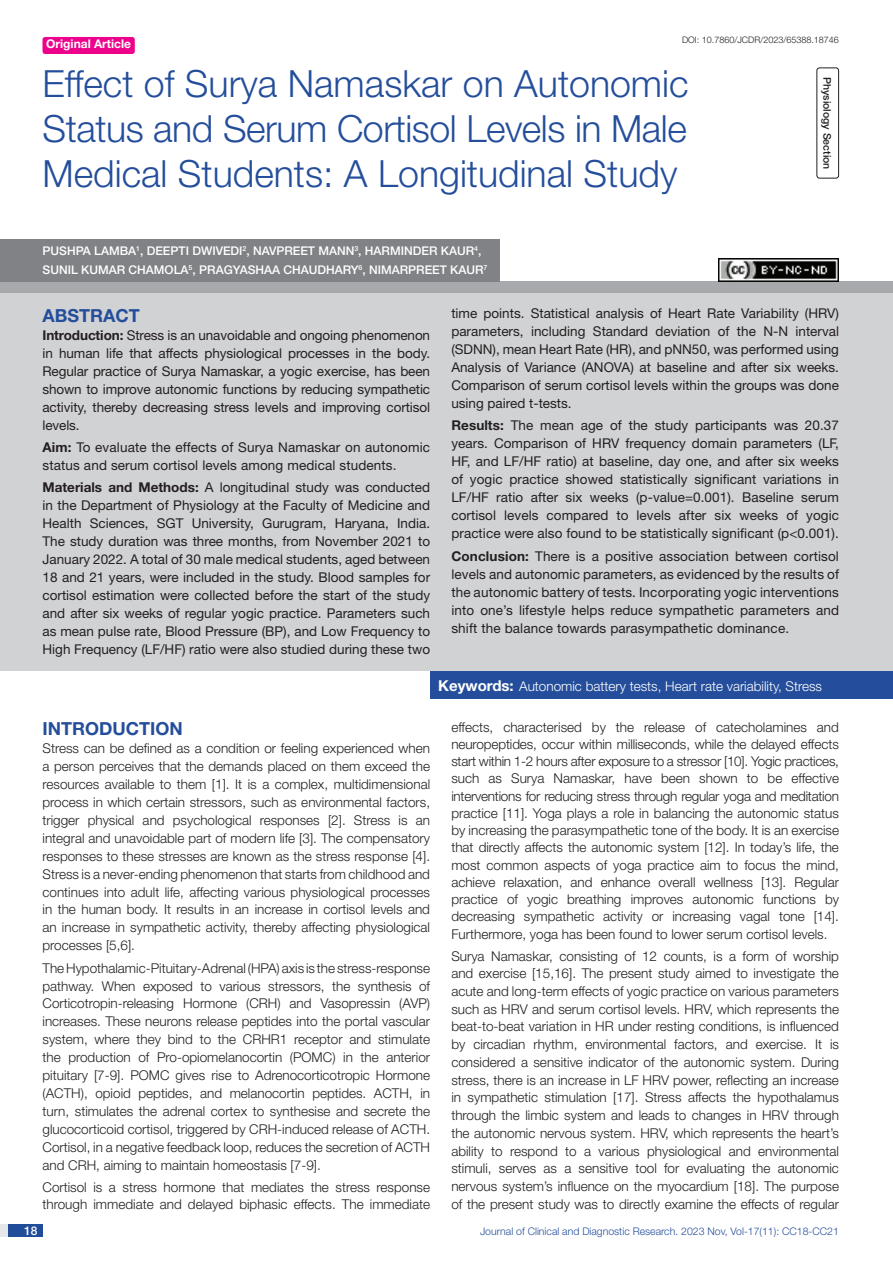
<style>
.page{position:relative;width:893px;height:1263px;background:#fff}
.page>*{position:absolute;margin:0;border:0;box-sizing:border-box;transform-origin:0 0}
.t1{font:300 37.5px/45px "Helvetica Neue";color:#244e9b;text-align:justify}
.Heading{font:700 18px "Helvetica Neue";color:#244e9b}
.Abstract_head{font:700 18px "Helvetica Neue";color:#244e9b}
.Body_text{font:300 13.5px/18px "Helvetica Neue";color:#231f20;text-align:justify}
.Abstract_Text{font:13.5px/18px "Helvetica Neue";letter-spacing:.005em;color:#231f20;text-align:justify}
.Key_words{font:300 13.5px "Helvetica Neue";color:#fff}
.Author{font:500 12px/18.8px "Helvetica Neue";color:#fff}
.t2{font:700 12px "Helvetica Neue";color:#fff}
.t3{font:300 10.5px "Helvetica Neue";color:#244e9b}
.section{font:500 10.5px "Helvetica Neue";color:#231f20}
.DOI{font:300 9px "Helvetica Neue";color:#231f20}
.s1{font-weight:700}
.s2{font-weight:700;font-size:15px}
</style>
<div class="page">
<div style="left:0;top:1224px;width:43px;height:13px;background:#e6e7e9"></div>
<div style="left:8px;top:1224px;width:35px;height:13px;background:#214c99"></div>
<div style="left:43px;top:37px;width:92px;height:17px;background:#ed028c;border-radius:3px"></div>
<div style="left:816px;top:67px;width:23px;height:111px;border:1px solid #231f20;border-radius:3px"></div>
<div style="left:0;top:281px;width:893px;height:12px;background:#a8a9ad"></div>
<div style="left:0;top:239px;width:499px;height:42px;background:#808285"></div>
<div style="left:0;top:293px;width:893px;height:378px;background:#d1d2d4"></div>
<div style="left:430px;top:671px;width:463px;height:28px;background:#244e9b"></div>
<img style="left:719px;top:259px;width:120px;height:22px">
<p class="t2" style="left:46px;top:37px;width:87px">Original Article</p>
<p class="DOI" style="left:682px;top:35px;width:158px">DOI: 10.7860/JCDR/2023/65388.18746</p>
<p class="t1" style="left:43px;top:60px;width:648px">Effect of Surya Namaskar on Autonomic Status and Serum Cortisol Levels in Male Medical Students: A Longitudinal Study</p>
<p class="Author" style="left:43px;top:241px;width:446px">PUSHPA LAMBA<sup>1</sup>, DEEPTI DWIVEDI<sup>2</sup>, NAVPREET MANN <sup>3</sup>, HARMINDER KAUR<sup>4</sup>,<br>SUNIL KUMAR CHAMOLA<sup>5</sup>, PRAGYASHAA CHAUDHARY<sup>6</sup>, NIMARPREET KAUR<sup>7</sup></p>
<p class="section" style="left:834px;top:77px;width:94px;rotate:90deg">PHYSIOLOGY SECTION</p>
<p class="Abstract_head" style="left:43px;top:304px;width:99px">ABSTRACT</p>
<p class="Abstract_Text" style="left:43px;top:326px;width:389px"><span class="s1">Introduction:</span> Stress is an unavoidable and ongoing phenomenon in human life that affects physiological processes in the body.<br>Regular practice of Surya Namaskar, a yogic exercise, has been shown to improve autonomic functions by reducing sympathetic activity, thereby decreasing stress levels and improving cortisol levels.</p>
<p class="Abstract_Text" style="left:43px;top:438px;width:389px"><span class="s1">Aim:</span> To evaluate the effects of Surya Namaskar on autonomic status and serum cortisol levels among medical students.</p>
<p class="Abstract_Text" style="left:43px;top:478px;width:389px"><span class="s1">Materials and Methods:</span> A longitudinal study was conducted in the Department of Physiology at the Faculty of Medicine and Health Sciences, SGT University, Gurugram, Haryana, India.<br>The study duration was three months, from November 2021 to January 2022. A total of 30 male medical students, aged between 18 and 21 years, were included in the study. Blood samples for cortisol estimation were collected before the start of the study and after six weeks of regular yogic practice. Parameters such as mean pulse rate, Blood Pressure (BP), and Low Frequency to High Frequency (LF/HF) ratio were also studied during these two</p>
<p class="Abstract_Text" style="left:451px;top:304px;width:389px">time points. Statistical analysis of Heart Rate Variability (HRV) parameters, including Standard deviation of the N-N interval (SDNN), mean Heart Rate (HR), and pNN50, was performed using Analysis of Variance (ANOVA) at baseline and after six weeks.<br>Comparison of serum cortisol levels within the groups was done using paired t-tests.</p>
<p class="Abstract_Text" style="left:451px;top:416px;width:389px"><span class="s1">Results:</span> The mean age of the study participants was 20.37 years. Comparison of HRV frequency domain parameters (LF, HF, and LF/HF ratio) at baseline, day one, and after six weeks of yogic practice showed statistically significant variations in LF/HF ratio after six weeks (p-value=0.001). Baseline serum cortisol levels compared to levels after six weeks of yogic practice were also found to be statistically significant (p&lt;0.001).</p>
<p class="Abstract_Text" style="left:451px;top:547px;width:389px"><span class="s1">Conclusion:</span> There is a positive association between cortisol levels and autonomic parameters, as evidenced by the results of the autonomic battery of tests. Incorporating yogic interventions into one’s lifestyle helps reduce sympathetic parameters and shift the balance towards parasympathetic dominance.</p>
<p class="Key_words" style="left:438px;top:678px;width:385px"><span class="s2">Keywords:</span> Autonomic battery tests, Heart rate variability, Stress</p>
<p class="Heading" style="left:43px;top:717px;width:142px">INTRODUCTION</p>
<p class="Body_text" style="left:43px;top:739px;width:389px">Stress can be defined as a condition or feeling experienced when a person perceives that the demands placed on them exceed the resources available to them [1]. It is a complex, multidimensional process in which certain stressors, such as environmental factors, trigger physical and psychological responses [2]. Stress is an integral and unavoidable part of modern life [3]. The compensatory responses to these stresses are known as the stress response [4].<br>Stress is a never-ending phenomenon that starts from childhood and continues into adult life, affecting various physiological processes in the human body. It results in an increase in cortisol levels and an increase in sympathetic activity, thereby affecting physiological processes [5,6].</p>
<p class="Body_text" style="left:43px;top:958px;width:389px">The Hypothalamic-Pituitary-Adrenal (HPA) axis is the stress-response pathway. When exposed to various stressors, the synthesis of Corticotropin-releasing Hormone (CRH) and Vasopressin (AVP) increases. These neurons release peptides into the portal vascular system, where they bind to the CRHR1 receptor and stimulate the production of Pro-opiomelanocortin (POMC) in the anterior pituitary [7-9]. POMC gives rise to Adrenocorticotropic Hormone (ACTH), opioid peptides, and melanocortin peptides. ACTH, in turn, stimulates the adrenal cortex to synthesise and secrete the glucocorticoid cortisol, triggered by CRH-induced release of ACTH.<br>Cortisol, in a negative feedback loop, reduces the secretion of ACTH and CRH, aiming to maintain homeostasis [7-9].</p>
<p class="Body_text" style="left:43px;top:1178px;width:389px;line-height:17.2px">Cortisol is a stress hormone that mediates the stress response through immediate and delayed biphasic effects. The immediate</p>
<p class="Body_text" style="left:451px;top:718px;width:389px;line-height:17.2px">effects, characterised by the release of catecholamines and neuropeptides, occur within milliseconds, while the delayed effects start within 1-2 hours after exposure to a stressor [10]. Yogic practices, such as Surya Namaskar, have been shown to be effective interventions for reducing stress through regular yoga and meditation practice [11]. Yoga plays a role in balancing the autonomic status by increasing the parasympathetic tone of the body. It is an exercise that directly affects the autonomic system [12]. In today’s life, the most common aspects of yoga practice aim to focus the mind, achieve relaxation, and enhance overall wellness [13]. Regular practice of yogic breathing improves autonomic functions by decreasing sympathetic activity or increasing vagal tone [14].<br>Furthermore, yoga has been found to lower serum cortisol levels.</p>
<p class="Body_text" style="left:451px;top:946px;width:389px">Surya Namaskar, consisting of 12 counts, is a form of worship and exercise [15,16]. The present study aimed to investigate the acute and long-term effects of yogic practice on various parameters such as HRV and serum cortisol levels. HRV, which represents the beat-to-beat variation in HR under resting conditions, is influenced by circadian rhythm, environmental factors, and exercise. It is considered a sensitive indicator of the autonomic system. During stress, there is an increase in LF HRV power, reflecting an increase in sympathetic stimulation [17]. Stress affects the hypothalamus through the limbic system and leads to changes in HRV through the autonomic nervous system. HRV, which represents the heart’s ability to respond to a various physiological and environmental stimuli, serves as a sensitive tool for evaluating the autonomic nervous system’s influence on the myocardium [18]. The purpose of the present study was to directly examine the effects of regular</p>
<p class="Author" style="left:24px;top:1221px;width:15px">18</p>
<p class="t3" style="left:480px;top:1225px;width:360px">Journal of Clinical and Diagnostic Research. 2023 Nov, Vol-17(11): CC18-CC21</p>
</div>
